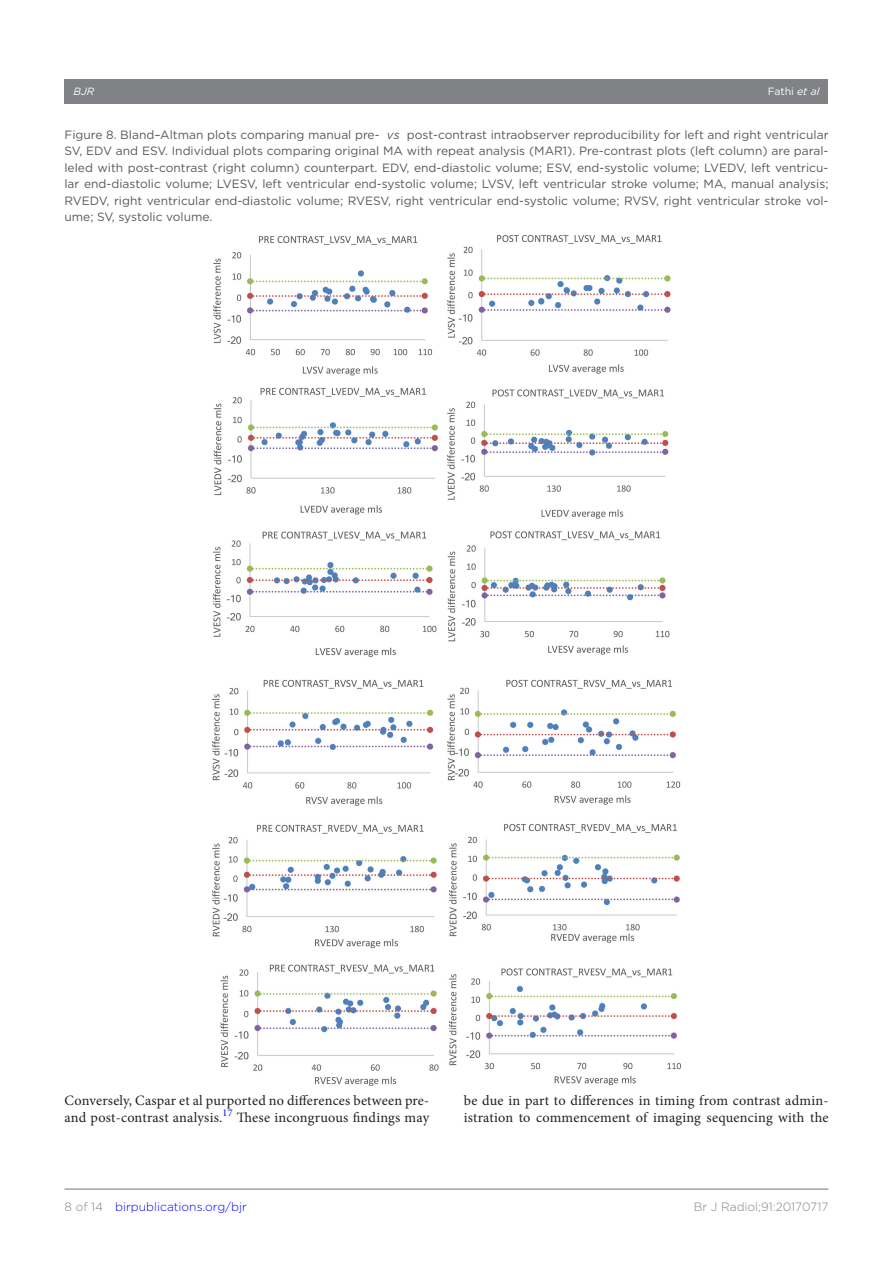
<style>
.page{position:relative;width:893px;height:1263px;background:#fff}
.page>*{position:absolute;margin:0;border:0;box-sizing:border-box;transform-origin:0 0}
.t1{font:14.25px/17.2px "Minion Pro";letter-spacing:.015em;color:#231f20}
.t2{font:12px/16.5px "Gotham";color:#57585a;text-align:justify}
.t3{font:300 12px "Gotham";color:#00f}
.t4{font:300 12px "Gotham";color:#808285}
.t5{font:10.5px "Gotham";color:#fff}
.t6{font:italic 10.5px "Gotham";color:#fff}
.s1{font-style:italic}
.s2{color:#808285}
</style>
<div class="page">
<hr style="left:64px;top:1188px;width:764px;height:2px;background:#808285">
<div style="left:64px;top:79px;width:764px;height:24px;background:#808285"></div>
<img style="left:213px;top:235px;width:467px;height:850px">
<p class="t6" style="left:74px;top:85px;width:22px">BJR</p>
<p class="t5" style="left:768px;top:85px;width:53px">Fathi <span class="s1">et al</span></p>
<p class="t2" style="left:64px;top:126px;width:765px">Figure 8. Bland–Altman plots comparing manual pre- <span class="s1">vs</span> post-contrast intraobserver reproducibility for left and right ventricular SV, EDV and ESV. Individual plots comparing original MA with repeat analysis (MAR1). Pre-contrast plots (left column) are paral&shy;leled with post-contrast (right column) counterpart. EDV, end-diastolic volume; ESV, end-systolic volume; LVEDV, left ventricu&shy;lar end-diastolic volume; LVESV, left ventricular end-systolic volume; LVSV, left ventricular stroke volume; MA, manual analysis; RVEDV, right ventricular end-diastolic volume; RVESV, right ventricular end-systolic volume; RVSV, right ventricular stroke vol&shy;ume; SV, systolic volume.</p>
<p class="t1" style="left:64px;top:1091px;width:366px">Conversely, Caspar et al purported no differences between pre&shy;and post-contrast analysis.<sup>17</sup> These incongruous findings may</p>
<p class="t1" style="left:464px;top:1091px;width:366px">be due in part to differences in timing from contrast admin&shy;istration to commencement of imaging sequencing with the</p>
<p class="t3" style="left:64px;top:1199px;width:184px"><span class="s2">8 of 14</span> birpublications.org/bjr</p>
<p class="t4" style="left:694px;top:1199px;width:136px">Br J Radiol;91:20170717</p>
</div>
